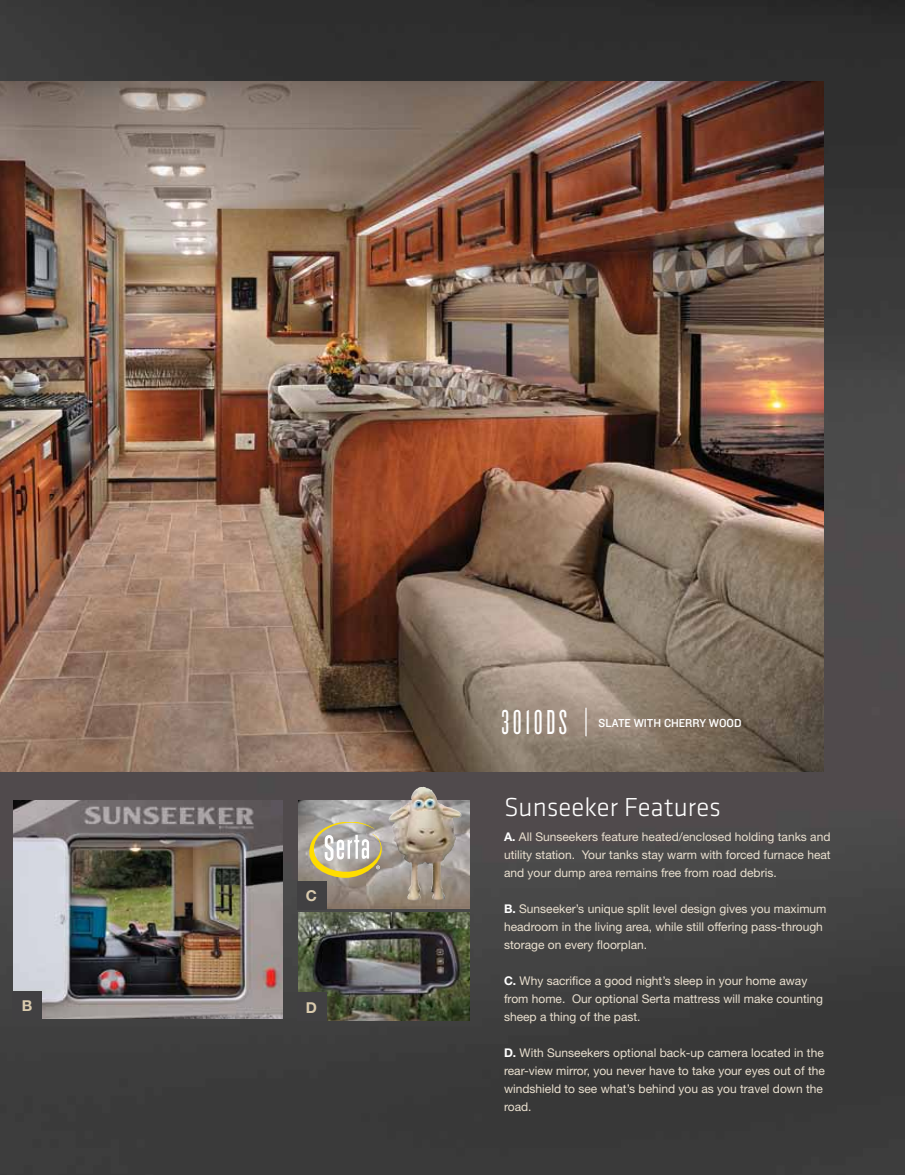
<style>
.page{position:relative;width:905px;height:1175px;background:#fff}
.page>*{position:absolute;margin:0;border:0;box-sizing:border-box;transform-origin:0 0}
.t1{font:36px "Knockout HTF26 Junior Flyweight";letter-spacing:.1em;color:#fff}
.t2{font:300 27px "Klavika";color:#fff}
.t3{font:700 15px "Helvetica Neue";color:#dacbae}
.t4{font:12px/18px "Helvetica Neue";color:#ebe1d0}
.t5{font:12px "Knockout HTF31 Junior Middlewt";color:#fff}
.s1{font-weight:700;color:#fff}
</style>
<div class="page">
<img style="left:0;top:0;width:904px;height:1174px">
<img style="left:14px;top:800px;width:269px;height:218px">
<img style="left:0;top:800px;width:1px;height:218px">
<img style="left:298px;top:800px;width:171px;height:108px">
<img style="left:388px;top:787px;width:35px;height:73px">
<img style="left:299px;top:912px;width:170px;height:108px">
<svg style="left:309px;top:822px;width:73px;height:55px;background:#c1b895"></svg>
<img style="left:0;top:81px;width:824px;height:691px">
<div style="left:12px;top:991px;width:30px;height:28px;background:#414042"></div>
<div style="left:297px;top:881px;width:29px;height:28px;background:#414042"></div>
<div style="left:297px;top:992px;width:29px;height:28px;background:#414042"></div>
<p class="t3" style="left:22px;top:996px;width:12px">B</p>
<p class="t3" style="left:306px;top:886px;width:11px">C</p>
<p class="t3" style="left:306px;top:998px;width:13px">D</p>
<h1 class="t1" style="left:501px;top:705px;width:88px">3010DS |</h1>
<p class="t5" style="left:598px;top:716px;width:144px">SLATE WITH CHERRY WOOD</p>
<h2 class="t2" style="left:504px;top:791px;width:218px">Sunseeker Features</h2>
<p class="t4" style="left:504px;top:828px;width:328px;text-align:justify"><span class="s1">A.</span> All Sunseekers feature heated/enclosed holding tanks and utility station. Your tanks stay warm with forced furnace heat and your dump area remains free from road debris.</p>
<p class="t4" style="left:504px;top:900px;width:324px"><span class="s1">B.</span> Sunseeker’s unique split level design gives you maximum headroom in the living area, while still offering pass-through storage on every floorplan.</p>
<p class="t4" style="left:504px;top:972px;width:320px"><span class="s1">C.</span> Why sacrifice a good night’s sleep in your home away from home. Our optional Serta mattress will make counting sheep a thing of the past.</p>
<p class="t4" style="left:504px;top:1044px;width:322px"><span class="s1">D.</span> With Sunseekers optional back-up camera located in the rear-view mirror, you never have to take your eyes out of the windshield to see what’s behind you as you travel down the road.</p>
</div>
